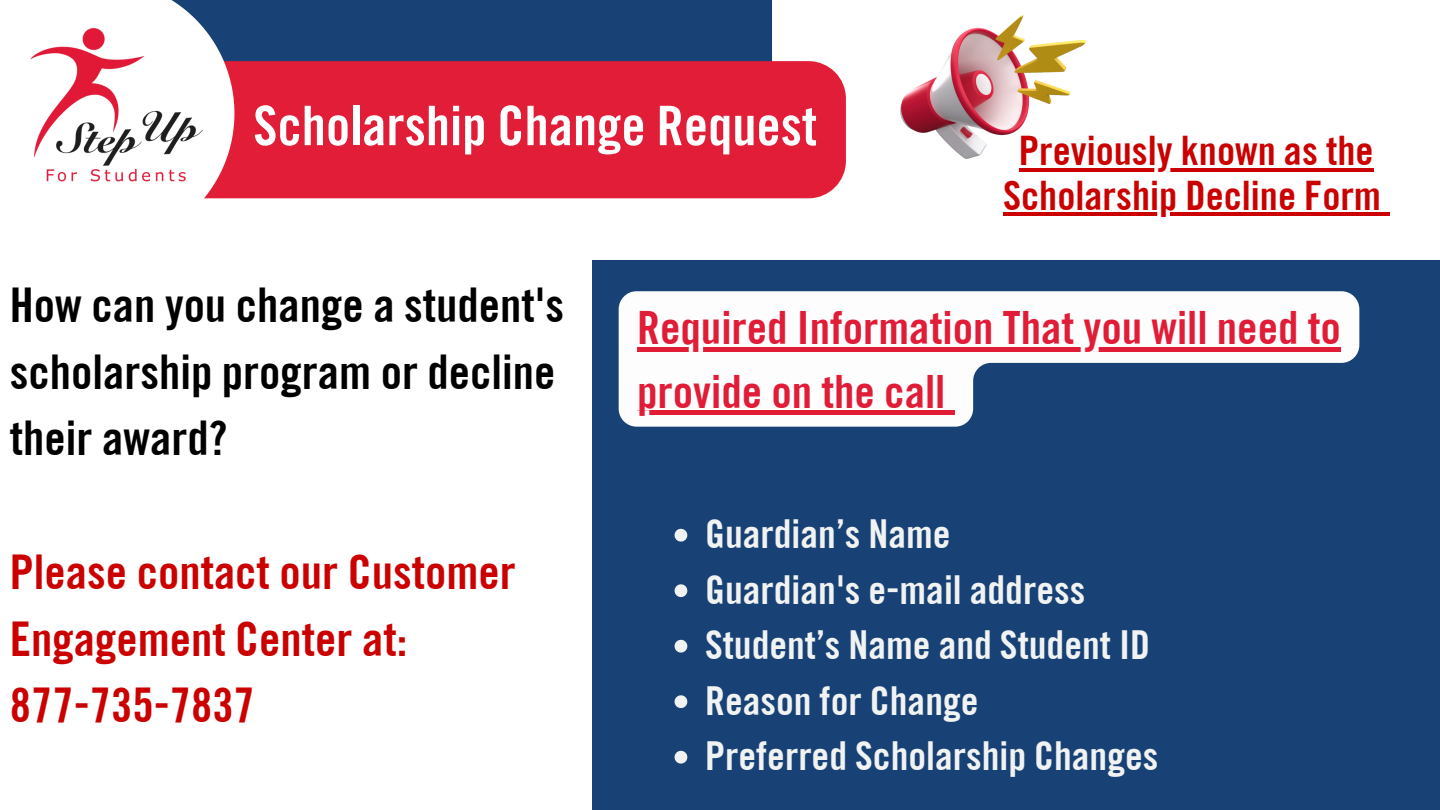
<style>
.page{position:relative;width:1440px;height:810px;background:#fff}
.page>*{position:absolute;margin:0;border:0;box-sizing:border-box;transform-origin:0 0}
.t1{font:700 54.5px "Traditionell Sans";color:#fff}
.t2{font:700 48px/66.8px "Traditionell Sans";color:#000}
.t3{font:700 48px/66.8px "Traditionell Sans";color:#cb0000}
.t4{font:700 46px "Traditionell Sans";color:#e01c37}
.t5{font:700 40.7px/44.2px "Traditionell Sans";color:#cb0000;text-align:center}
.t6{font:700 40px "Traditionell Sans";color:#f1f2f2}
</style>
<div class="page">
<div style="left:234px;top:0;width:538px;height:61px;background:#184275"></div>
<div style="left:234px;top:61px;width:612px;height:137px;background:#e11d38"></div>
<svg style="left:225px;top:0;width:9px;height:199px"></svg>
<div style="left:593px;top:260px;width:847px;height:550px;background:#184275"></div>
<img style="left:30px;top:0;width:195px;height:199px">
<img style="left:901px;top:15px;width:184px;height:144px">
<svg style="left:619px;top:291px;width:740px;height:136px;fill:#fdfdfd"></svg>
<hr style="left:637px;top:347px;width:704px;height:4px;background:#e01c37">
<hr style="left:637px;top:411px;width:309px;height:4px;background:#e01c37">
<svg style="left:946px;top:411px;width:9px;height:4px"></svg>
<svg style="left:675px;top:529px;width:12px;height:13px"></svg>
<svg style="left:675px;top:584px;width:12px;height:13px"></svg>
<svg style="left:675px;top:640px;width:12px;height:13px"></svg>
<svg style="left:675px;top:695px;width:12px;height:13px"></svg>
<svg style="left:675px;top:751px;width:12px;height:13px"></svg>
<hr style="left:1019px;top:168px;width:355px;height:3px;background:#cb0000">
<hr style="left:1003px;top:212px;width:378px;height:4px;background:#cb0000">
<svg style="left:1381px;top:212px;width:8px;height:4px"></svg>
<h1 class="t1" style="left:253px;top:93px;width:565px">Scholarship Change Request</h1>
<p class="t5" style="left:1003px;top:128px;width:379px">Previously known as the<br>Scholarship Decline Form</p>
<p class="t2" style="left:10px;top:270px;width:556px">How can you change a student's scholarship program or decline their award?</p>
<p class="t3" style="left:10px;top:537px;width:507px">Please contact our Customer<br>Engagement Center at:<br>877-735-7837</p>
<p class="t4" style="left:637px;top:300px;width:705px">Required Information That you will need to</p>
<h3 class="t4" style="left:637px;top:363px;width:310px">provide on the call</h3>
<h2 class="t6" style="left:705px;top:510px;width:247px">Guardian’s Name</h2>
<h2 class="t6" style="left:705px;top:565px;width:382px">Guardian's e-mail address</h2>
<h2 class="t6" style="left:705px;top:621px;width:447px">Student’s Name and Student ID</h2>
<p class="t6" style="left:705px;top:676px;width:275px">Reason for Change</p>
<p class="t6" style="left:705px;top:732px;width:455px">Preferred Scholarship Changes</p>
</div>
